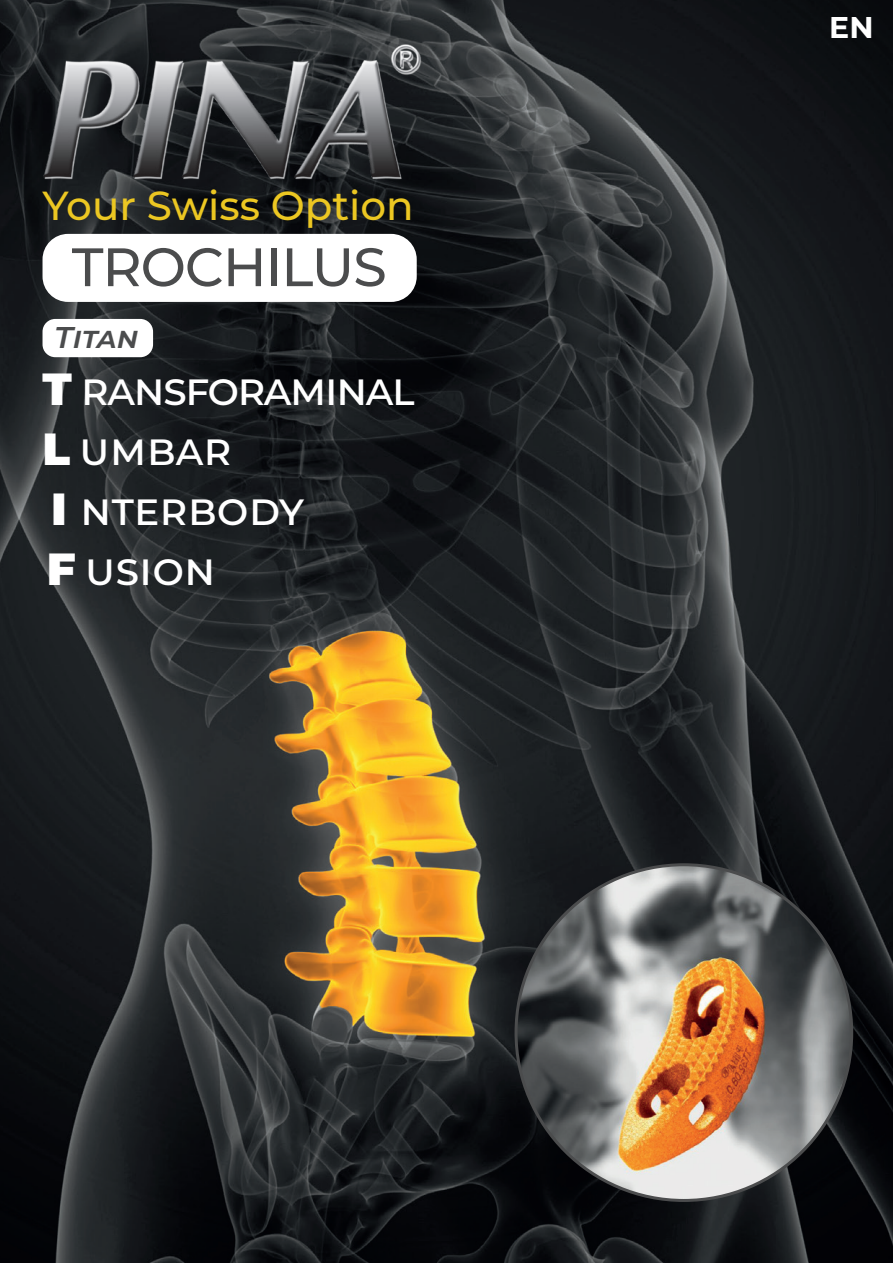
<style>
.page{position:relative;width:893px;height:1263px;background:#fff}
.page>*{position:absolute;margin:0;border:0;box-sizing:border-box;transform-origin:0 0}
.t1{font:500 54px "Montserrat";letter-spacing:-.02em;color:#4b4c4d}
.t2{font:500 45px/60px "Montserrat";color:#fff}
.t3{font:500 40.5px "Montserrat";color:#ecc722}
.t4{font:italic 600 30px "Montserrat";letter-spacing:-.005em;color:#4b4c4d;scale:1.04 1}
.t5{font:700 30px "Montserrat";color:#fff}
.s1{font-weight:900}
</style>
<div class="page">
<img style="left:0;top:0;width:893px;height:1263px">
<img style="left:43px;top:41px;width:382px;height:139px">
<div style="left:43px;top:234px;width:374px;height:68px;background:#fff;border-radius:26px"></div>
<div style="left:43px;top:319px;width:110px;height:38px;background:#fff;border-radius:13px"></div>
<img style="left:516px;top:865px;width:336px;height:335px;border-radius:168px">
<p class="t3" style="left:43px;top:177px;width:373px">Your Swiss Option</p>
<p class="t1" style="left:72px;top:229px;width:316px">TROCHILUS</p>
<p class="t4" style="left:54px;top:316px;width:83px">Titan</p>
<p class="t2" style="left:43px;top:357px;width:373px"><span class="s1">T</span> ransforaminal<br><span class="s1">L</span> umbar<br><span class="s1">I</span> nterbody<br><span class="s1">F</span> usion</p>
<p class="t5" style="left:829px;top:5px;width:46px">EN</p>
</div>
